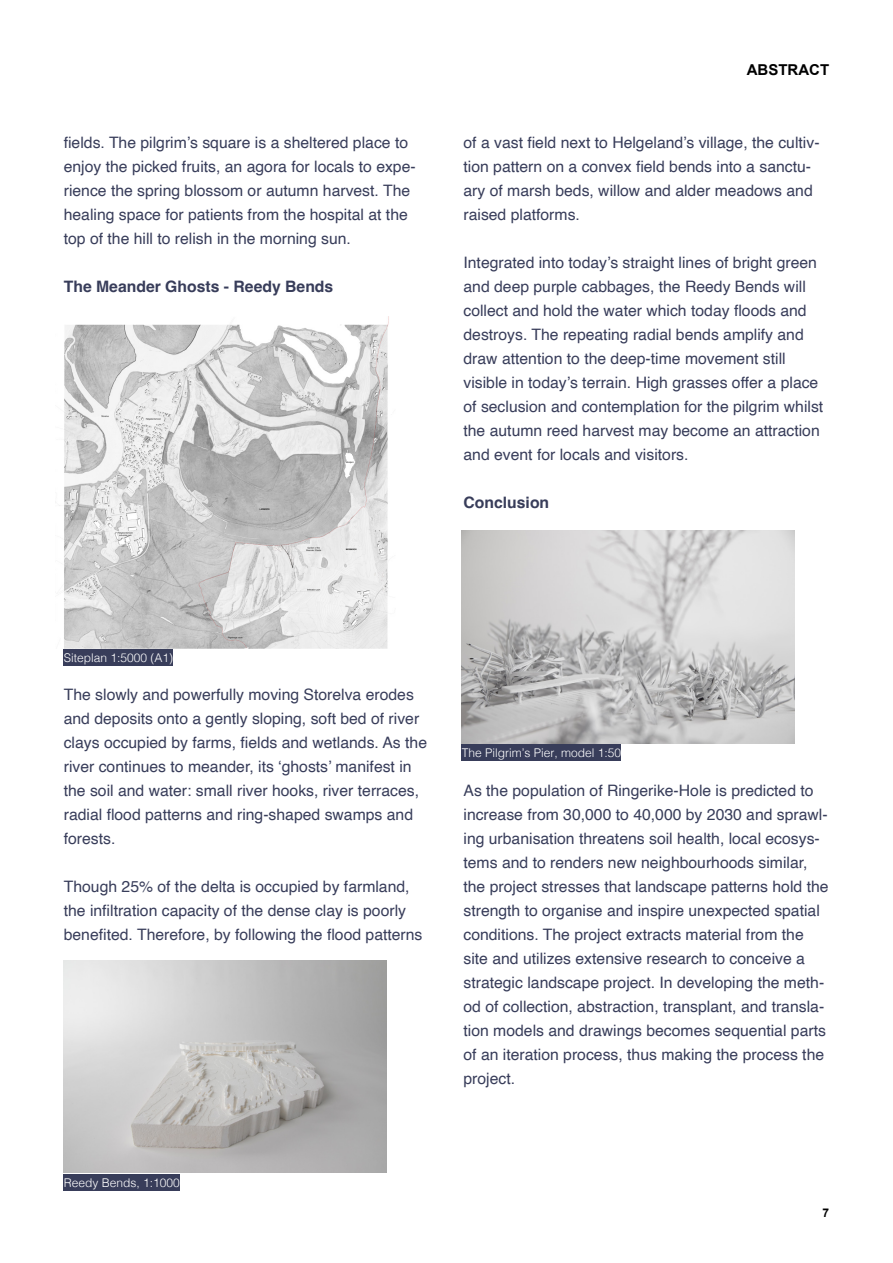
<style>
.page{position:relative;width:893px;height:1263px;background:#fff}
.page>*{position:absolute;margin:0;border:0;box-sizing:border-box;transform-origin:0 0}
.Leipätexti_11{font:15.75px/24px "Helvetica";color:#383d5a}
.Leipätexti_11-2{font:700 15.75px "Helvetica";color:#383d5a}
.Page_annotation_righ{font:700 15px "Arial";color:#000}
.Leipätexti_11_pink{font:300 12px "Helvetica";color:#fff}
.t1{font:700 12px "Arial";color:#000}
</style>
<div class="page">
<img style="left:59px;top:317px;width:330px;height:331px">
<div style="left:462px;top:744px;width:159px;height:16px;background:#383d5a"></div>
<div style="left:64px;top:1174px;width:116px;height:16px;background:#383d5a"></div>
<div style="left:64px;top:649px;width:109px;height:16px;background:#383d5a"></div>
<img style="left:462px;top:530px;width:333px;height:213px">
<img style="left:64px;top:960px;width:323px;height:212px">
<p class="Leipätexti_11" style="left:64px;top:131px;width:353px">fields. The pilgrim’s square is a sheltered place to enjoy the picked fruits, an agora for locals to expe&shy;rience the spring blossom or autumn harvest. The healing space for patients from the hospital at the top of the hill to relish in the morning sun.</p>
<p class="Leipätexti_11-2" style="left:64px;top:277px;width:271px">The Meander Ghosts - Reedy Bends</p>
<p class="Page_annotation_righ" style="left:747px;top:59px;width:84px">ABSTRACT</p>
<p class="Leipätexti_11" style="left:463px;top:131px;width:358px">of a vast field next to Helgeland’s village, the cultiv&shy;tion pattern on a convex field bends into a sanctu&shy;ary of marsh beds, willow and alder meadows and raised platforms.</p>
<p class="Leipätexti_11" style="left:463px;top:251px;width:361px">Integrated into today’s straight lines of bright green and deep purple cabbages, the Reedy Bends will collect and hold the water which today floods and destroys. The repeating radial bends amplify and draw attention to the deep-time movement still visible in today’s terrain. High grasses offer a place of seclusion and contemplation for the pilgrim whilst the autumn reed harvest may become an attraction and event for locals and visitors.</p>
<p class="Leipätexti_11-2" style="left:463px;top:493px;width:87px">Conclusion</p>
<p class="Leipätexti_11_pink" style="left:64px;top:648px;width:111px">Siteplan 1:5000 (A1)</p>
<p class="Leipätexti_11" style="left:64px;top:683px;width:365px">The slowly and powerfully moving Storelva erodes and deposits onto a gently sloping, soft bed of river clays occupied by farms, fields and wetlands. As the river continues to meander, its ‘ghosts’ manifest in the soil and water: small river hooks, river terraces, radial flood patterns and ring-shaped swamps and forests.</p>
<p class="Leipätexti_11" style="left:64px;top:875px;width:360px">Though 25% of the delta is occupied by farmland, the infiltration capacity of the dense clay is poorly benefited. Therefore, by following the flood patterns</p>
<p class="Leipätexti_11_pink" style="left:462px;top:743px;width:161px">The Pilgrim’s Pier, model 1:50</p>
<p class="Leipätexti_11" style="left:463px;top:779px;width:367px">As the population of Ringerike-Hole is predicted to increase from 30,000 to 40,000 by 2030 and sprawl&shy;ing urbanisation threatens soil health, local ecosys&shy;tems and to renders new neighbourhoods similar, the project stresses that landscape patterns hold the strength to organise and inspire unexpected spatial conditions. The project extracts material from the site and utilizes extensive research to conceive a strategic landscape project. In developing the meth&shy;od of collection, abstraction, transplant, and transla&shy;tion models and drawings becomes sequential parts of an iteration process, thus making the process the project.</p>
<p class="Leipätexti_11_pink" style="left:64px;top:1172px;width:118px">Reedy Bends, 1:1000</p>
<p class="t1" style="left:822px;top:1204px;width:8px">7</p>
</div>
